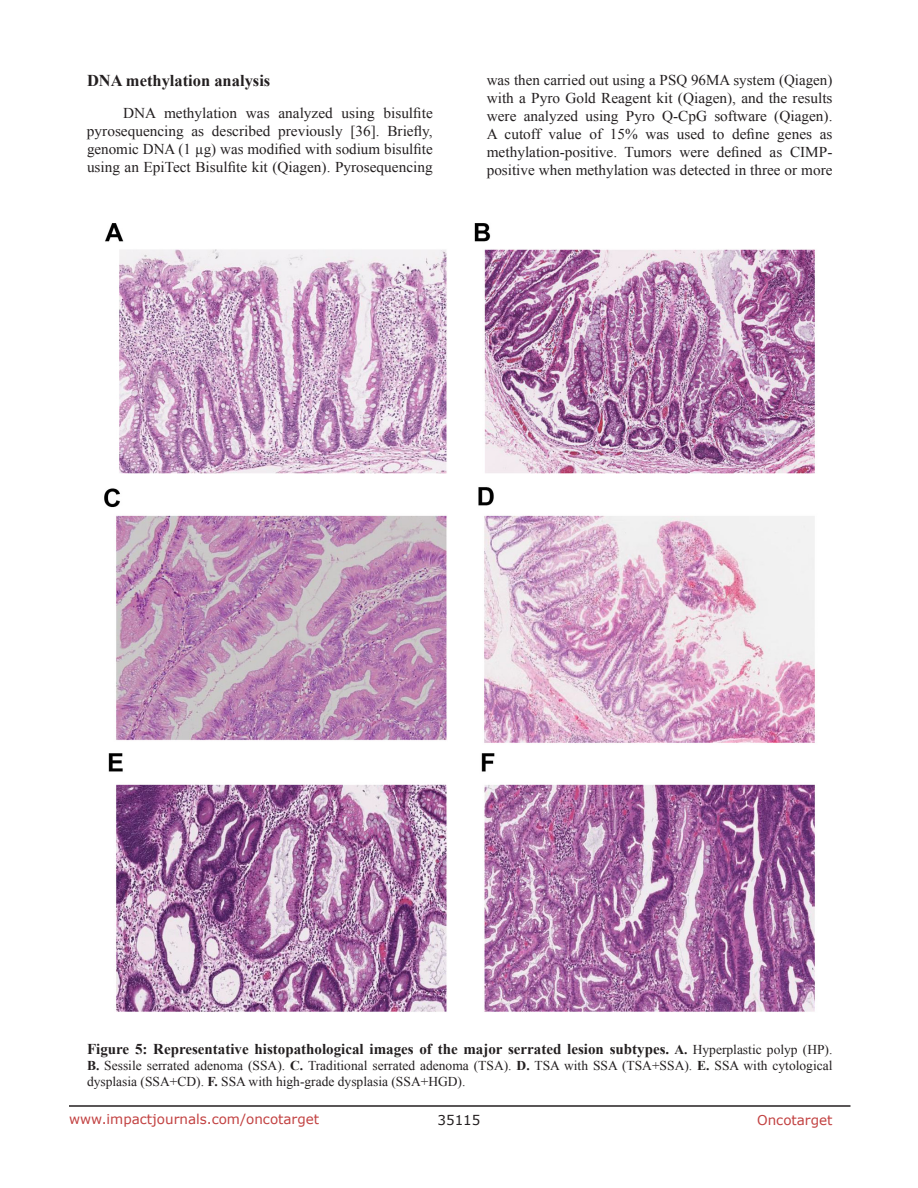
<style>
.page{position:relative;width:918px;height:1188px;background:#fff}
.page>*{position:absolute;margin:0;border:0;box-sizing:border-box;transform-origin:0 0}
.t1{font:700 16.5px "Times New Roman";color:#231f20}
.t2{font:15px/18px "Times New Roman";color:#231f20;text-align:justify}
.t3{font:700 15px "Times New Roman";color:#231f20}
.t4{font:13.5px/16.2px "Times New Roman";color:#231f20}
.t5{font:13.5px "Verdana";color:#c24141}
.t6{font:13.5px "Verdana";color:#231f20}
.s1{font-size:13.5px}
.s2{font-weight:400;font-size:13.5px}
.s3{font-weight:700}
</style>
<div class="page">
<hr style="left:69px;top:1105px;width:781px;height:2px;background:#231f20">
<img style="left:104px;top:223px;width:711px;height:789px">
<p class="t1" style="left:87px;top:69px;width:185px">DNA methylation analysis</p>
<p class="t2" style="left:87px;top:103px;width:347px;text-indent:36px">DNA methylation was analyzed using bisulfite pyrosequencing as described previously [36]. Briefly, genomic DNA (1 µg) was modified with sodium bisulfite using an EpiTect Bisulfite kit (Qiagen). Pyrosequencing</p>
<p class="t2" style="left:487px;top:71px;width:347px">was then carried out using a PSQ 96MA system (Qiagen) with a Pyro Gold Reagent kit (Qiagen), and the results were analyzed using Pyro Q-CpG software (Qiagen).<br>A cutoff value of 15% was used to define genes as methylation-positive. Tumors were defined as CIMP&shy;positive when methylation was detected in three or more</p>
<p class="t3" style="left:87px;top:1039px;width:747px">Figure 5: Representative histopathological images of the major serrated lesion subtypes. <span class="s1">A.</span> <span class="s2">Hyperplastic polyp (HP).</span></p>
<p class="t4" style="left:87px;top:1057px;width:747px"><span class="s3">B.</span> Sessile serrated adenoma (SSA). <span class="s3">C.</span> Traditional serrated adenoma (TSA). <span class="s3">D.</span> TSA with SSA (TSA+SSA). <span class="s3">E.</span> SSA with cytological dysplasia (SSA+CD). <span class="s3">F.</span> SSA with high-grade dysplasia (SSA+HGD).</p>
<p class="t5" style="left:69px;top:1110px;width:252px">www.impactjournals.com/oncotarget</p>
<p class="t6" style="left:438px;top:1111px;width:44px">35115</p>
<p class="t5" style="left:757px;top:1111px;width:77px">Oncotarget</p>
</div>
